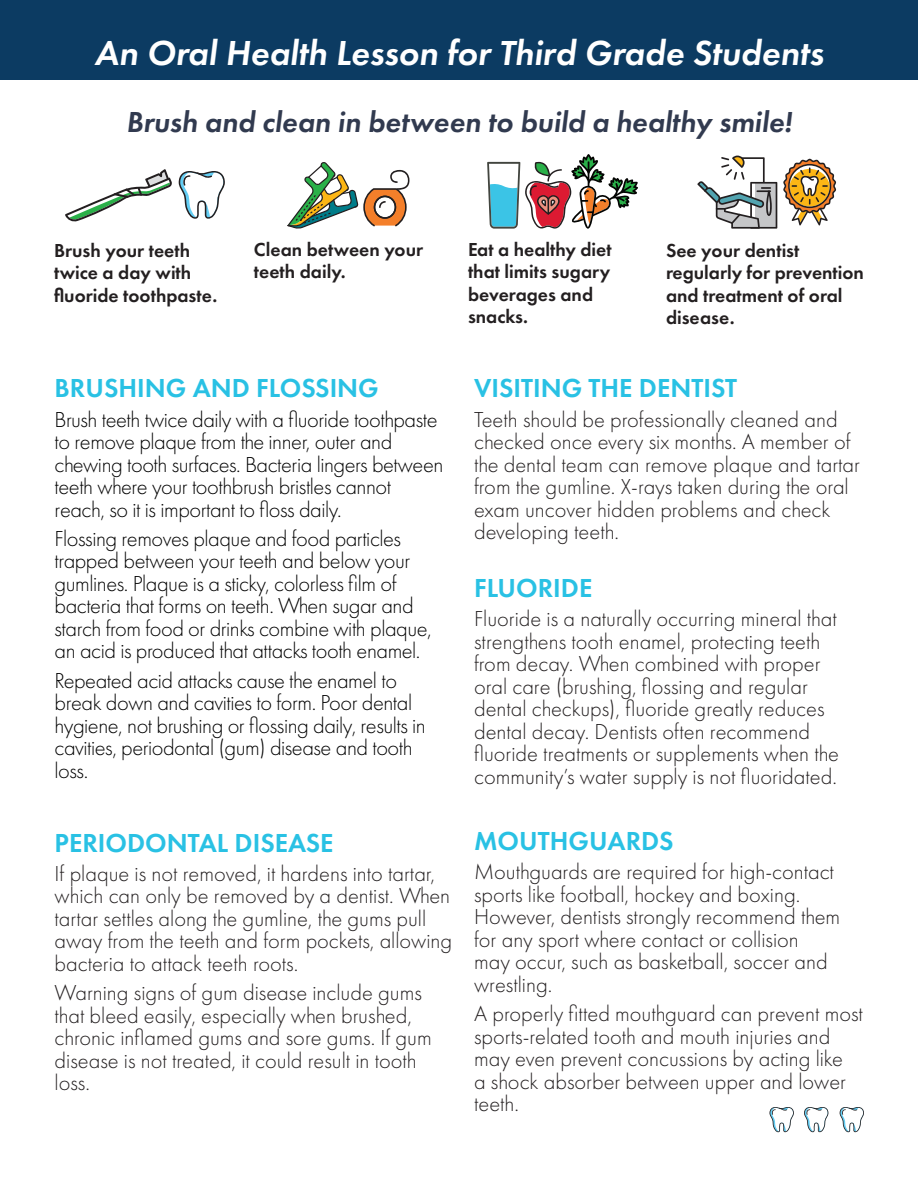
<style>
.page{position:relative;width:918px;height:1188px;background:#fff}
.page>*{position:absolute;margin:0;border:0;box-sizing:border-box;transform-origin:0 0}
.small_titles{font:italic 600 36px "Futura PT";color:#fff}
.small_titles-2{font:italic 600 30px "Futura PT";color:#313a4f}
.small_titles-3{font:600 27px "Futura PT";color:#29c1e4}
.t1{font:300 22.5px/22.5px "Futura PT";color:#231f20}
.t2{font:300 22.5px/22.5px "Futura PT";letter-spacing:-.02em;color:#000}
.t3{font:600 19.5px/22.5px "Futura PT";color:#231f20}
</style>
<div class="page">
<svg style="left:65px;top:169px;width:107px;height:53px"></svg>
<svg style="left:179px;top:171px;width:46px;height:48px"></svg>
<svg style="left:287px;top:162px;width:122px;height:67px"></svg>
<svg style="left:487px;top:154px;width:151px;height:75px"></svg>
<svg style="left:697px;top:156px;width:80px;height:73px"></svg>
<svg style="left:783px;top:159px;width:53px;height:66px"></svg>
<div style="left:0;top:0;width:918px;height:80px;background:#0c3b62"></div>
<svg style="left:770px;top:1107px;width:24px;height:26px"></svg>
<svg style="left:804px;top:1107px;width:24px;height:26px"></svg>
<svg style="left:840px;top:1107px;width:24px;height:26px"></svg>
<p class="small_titles" style="left:95px;top:30px;width:730px">An Oral Health Lesson for Third Grade Students</p>
<p class="small_titles-2" style="left:126px;top:103px;width:667px">Brush and clean in between to build a healthy smile!</p>
<p class="t3" style="left:54px;top:239px;width:165px">Brush your teeth twice a day with fluoride toothpaste.</p>
<p class="t3" style="left:254px;top:238px;width:171px">Clean between your teeth daily.</p>
<p class="t3" style="left:468px;top:238px;width:145px">Eat a healthy diet that limits sugary beverages and snacks.</p>
<p class="t3" style="left:666px;top:239px;width:200px">See your dentist regularly for prevention and treatment of oral disease.</p>
<p class="small_titles-3" style="left:55px;top:371px;width:326px">BRUSHING AND FLOSSING</p>
<p class="t2" style="left:55px;top:408px;width:390px">Brush teeth twice daily with a fluoride toothpaste to remove plaque from the inner, outer and chewing tooth surfaces. Bacteria lingers between teeth where your toothbrush bristles cannot reach, so it is important to floss daily.</p>
<p class="t2" style="left:55px;top:527px;width:379px">Flossing removes plaque and food particles trapped between your teeth and below your gumlines. Plaque is a sticky, colorless film of bacteria that forms on teeth. When sugar and starch from food or drinks combine with plaque, an acid is produced that attacks tooth enamel.</p>
<p class="t2" style="left:55px;top:669px;width:373px">Repeated acid attacks cause the enamel to break down and cavities to form. Poor dental hygiene, not brushing or flossing daily, results in cavities, periodontal (gum) disease and tooth loss.</p>
<p class="small_titles-3" style="left:55px;top:826px;width:280px">PERIODONTAL DISEASE</p>
<p class="t1" style="left:55px;top:862px;width:399px">If plaque is not removed, it hardens into tartar, which can only be removed by a dentist. When tartar settles along the gumline, the gums pull away from the teeth and form pockets, allowing bacteria to attack teeth roots.</p>
<p class="t1" style="left:55px;top:981px;width:379px">Warning signs of gum disease include gums that bleed easily, especially when brushed, chronic inflamed gums and sore gums. If gum disease is not treated, it could result in tooth loss.</p>
<p class="small_titles-3" style="left:474px;top:371px;width:264px">VISITING THE DENTIST</p>
<p class="t1" style="left:474px;top:408px;width:387px">Teeth should be professionally cleaned and checked once every six months. A member of the dental team can remove plaque and tartar from the gumline. X-rays taken during the oral exam uncover hidden problems and check developing teeth.</p>
<p class="small_titles-3" style="left:474px;top:571px;width:120px">FLUORIDE</p>
<p class="t1" style="left:474px;top:608px;width:366px">Fluoride is a naturally occurring mineral that strengthens tooth enamel, protecting teeth from decay. When combined with proper oral care (brushing, flossing and regular dental checkups), fluoride greatly reduces dental decay. Dentists often recommend fluoride treatments or supplements when the community’s water supply is not fluoridated.</p>
<p class="small_titles-3" style="left:474px;top:824px;width:201px">MOUTHGUARDS</p>
<p class="t1" style="left:474px;top:861px;width:368px">Mouthguards are required for high-contact sports like football, hockey and boxing.<br>However, dentists strongly recommend them for any sport where contact or collision may occur, such as basketball, soccer and wrestling.</p>
<p class="t1" style="left:474px;top:1002px;width:390px">A properly fitted mouthguard can prevent most sports-related tooth and mouth injuries and may even prevent concussions by acting like<br>a shock absorber between upper and lower teeth.</p>
</div>
